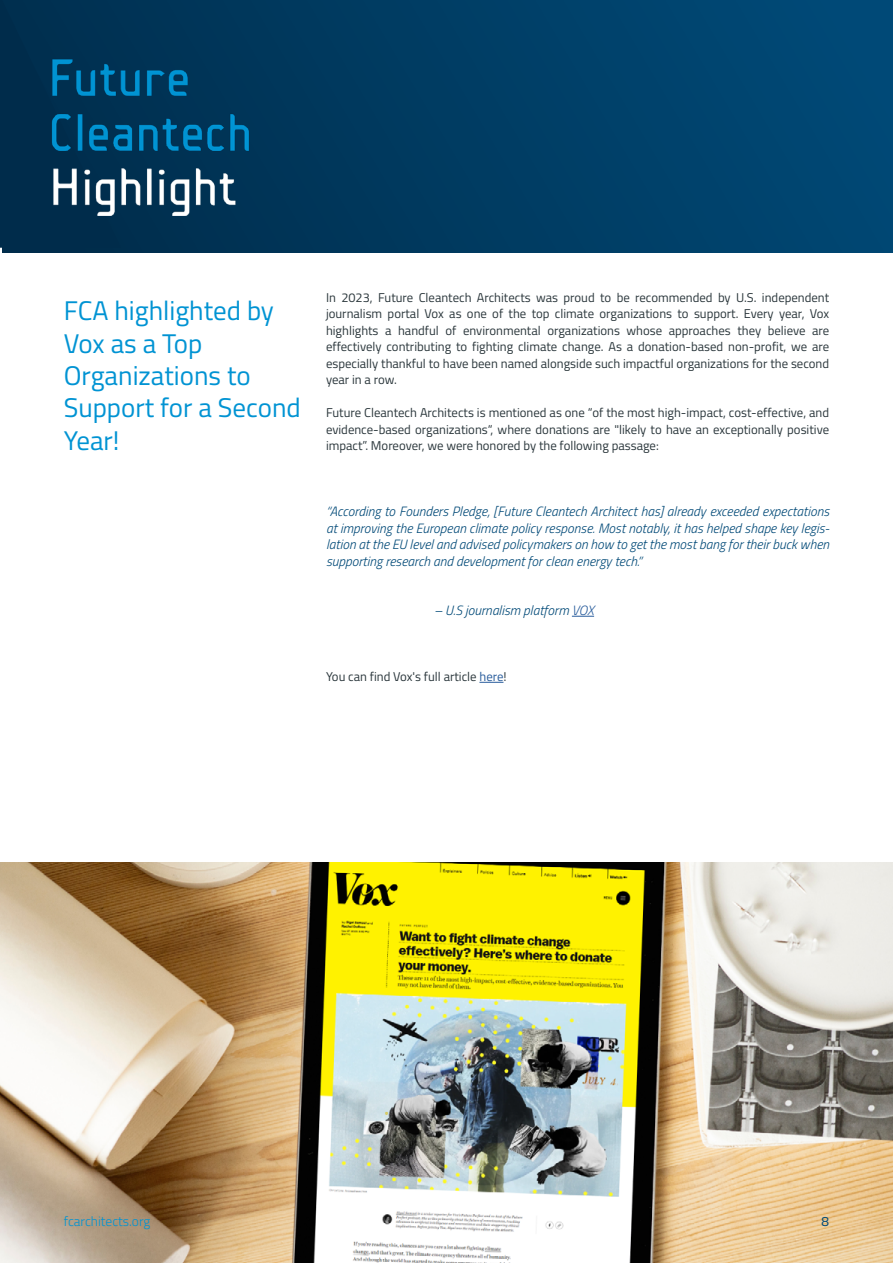
<style>
.page{position:relative;width:893px;height:1263px;background:#fff}
.page>*{position:absolute;margin:0;border:0;box-sizing:border-box;transform-origin:0 0}
.t1{font:27px/32.4px "Titillium Web";color:#0093d3}
.t2{font:italic 300 13.5px/16.5px "Titillium Web";color:#004977;text-align:justify}
.t3{font:300 13.5px "Titillium Web";color:#0093d3}
.t4{font:13.5px "Titillium Web";color:#004977}
.t5{font:12.75px/16.5px "Titillium Web";color:#2a363b;text-align:justify}
.s1{color:#275b9b}
</style>
<div class="page">
<svg style="left:572px;top:616px;width:22px;height:1px"></svg>
<svg style="left:479px;top:682px;width:24px;height:1px"></svg>
<div style="left:2px;top:0;width:891px;height:253px;background:linear-gradient(to right,#002c4b,#004a77)"></div>
<div style="left:0;top:0;width:121px;height:248px;background:#002c4b"></div>
<img style="left:42px;top:50px;width:263px;height:166px">
<img style="left:0;top:862px;width:893px;height:401px">
<h1 class="t1" style="left:64px;top:293px;width:239px">FCA highlighted by<br>Vox as a Top<br>Organizations to<br>Support for a Second<br>Year!</h1>
<p class="t5" style="left:326px;top:288px;width:505px">In 2023, Future Cleantech Architects was proud to be recommended by U.S. independent journalism portal Vox as one of the top climate organizations to support. Every year, Vox highlights a handful of environmental organizations whose approaches they believe are effectively contributing to fighting climate change. As a donation-based non-profit, we are especially thankful to have been named alongside such impactful organizations for the second year in a row.</p>
<p class="t5" style="left:326px;top:404px;width:505px">Future Cleantech Architects is mentioned as one “of the most high-impact, cost-effective, and evidence-based organizations“, where donations are "likely to have an exceptionally positive impact”. Moreover, we were honored by the following passage:</p>
<p class="t2" style="left:326px;top:502px;width:505px">“According to Founders Pledge, [Future Cleantech Architect has] already exceeded expectations at improving the European climate policy response. Most notably, it has helped shape key legis&shy;lation at the EU level and advised policymakers on how to get the most bang for their buck when supporting research and development for clean energy tech.”</p>
<p class="t2" style="left:434px;top:601px;width:162px">– U.S journalism platform <span class="s1">VOX</span></p>
<p class="t5" style="left:326px;top:668px;width:182px">You can find Vox's full article <span class="s1">here</span>!</p>
<p class="t3" style="left:64px;top:1211px;width:88px">fcarchitects.org</p>
<p class="t4" style="left:822px;top:1211px;width:9px">8</p>
</div>
